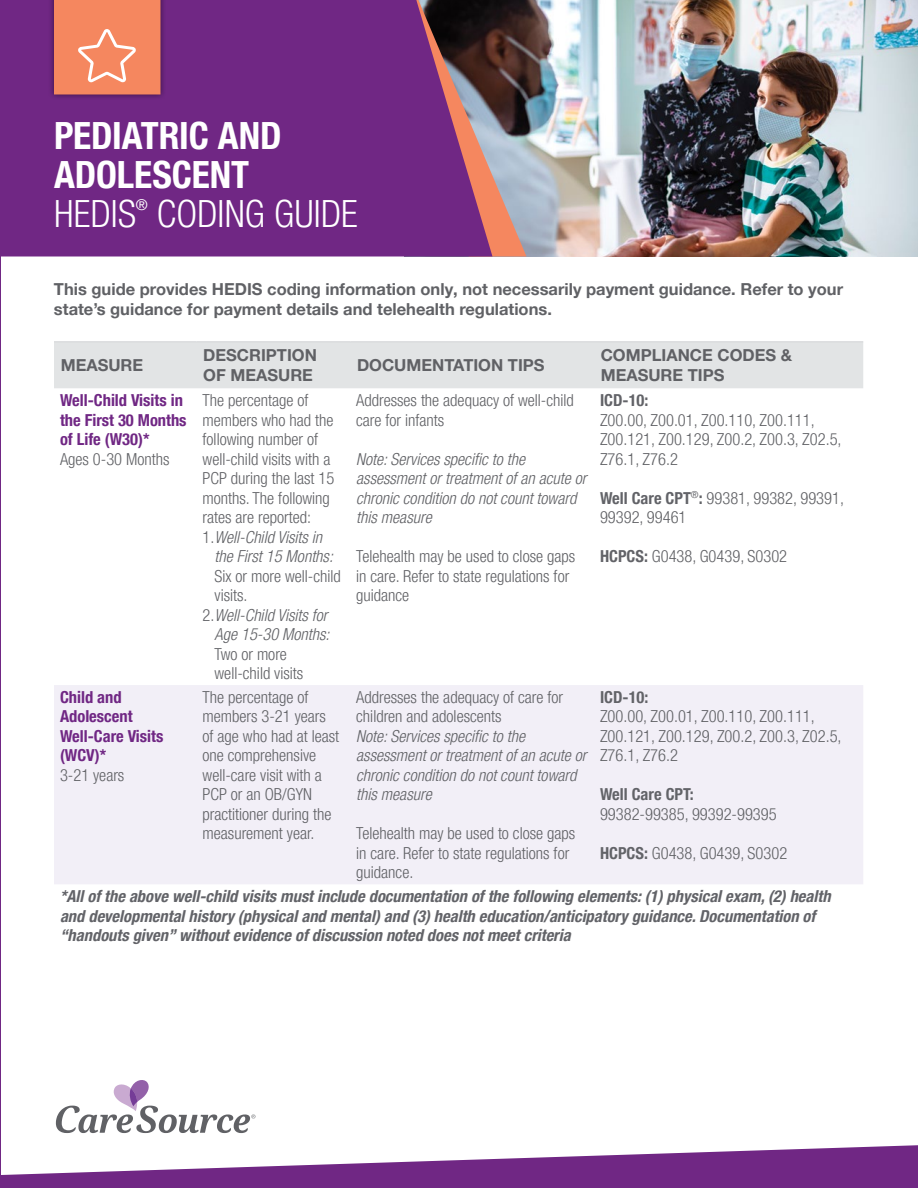
<style>
.page{position:relative;width:918px;height:1188px;background:#fff}
.page>*{position:absolute;margin:0;border:0;box-sizing:border-box;transform-origin:0 0}
.t1{font:700 condensed 37.5px/39px "Helvetica Neue LT Pro";letter-spacing:-.005em;color:#fff}
.t2{font:300 condensed 37.5px "Helvetica Neue LT Pro";letter-spacing:.005em;color:#fff}
.t3{font:300 condensed 16.5px/19.5px "Helvetica Neue LT Pro";color:#606165}
.t4{font:italic 300 condensed 16.5px/19.5px "Helvetica Neue LT Pro";color:#606165}
.t5{font:italic 700 condensed 16.5px/19.5px "Helvetica Neue LT Pro";color:#626368}
.t6{font:700 16.5px/19.5px "Helvetica Neue LT Pro";color:#606165}
.t7{font:700 condensed 16.5px/19.5px "Helvetica Neue LT Pro";color:#702784}
.t8{font:700 condensed 16.5px "Helvetica Neue LT Pro";color:#626368}
.t9{font:14.85px "Helvetica Neue LT Pro";color:#fff}
.s1{font-weight:700;color:#626368}
.s2{font-style:normal}
</style>
<div class="page">
<img style="left:527px;top:0;width:391px;height:256px">
<svg style="left:1px;top:1145px;width:917px;height:43px"></svg>
<svg style="left:492px;top:0;width:35px;height:256px;background:#7d6765"></svg>
<svg style="left:1px;top:0;width:491px;height:256px;background:#712b7f"></svg>
<svg style="left:56px;top:1080px;width:199px;height:53px"></svg>
<div style="left:54px;top:343px;width:809px;height:45px;background:#e2e4e5"></div>
<div style="left:54px;top:685px;width:809px;height:199px;background:#f2eff7"></div>
<hr style="left:54px;top:342px;width:143px;height:1px;background:#d2d4d6">
<hr style="left:197px;top:342px;width:153px;height:1px;background:#d2d4d6">
<hr style="left:350px;top:342px;width:244px;height:1px;background:#d2d4d6">
<hr style="left:594px;top:342px;width:269px;height:1px;background:#d2d4d6">
<div style="left:48px;top:0;width:118px;height:100px;background:#000;opacity:.5"></div>
<svg style="left:54px;top:0;width:106px;height:94px;background:#f58d67"></svg>
<hr style="left:0;top:0;width:1px;height:1188px;background:#702784">
<h1 class="t1" style="left:54px;top:116px;width:229px">PEDIATRIC AND<br>ADOLESCENT</h1>
<h1 class="t2" style="left:54px;top:192px;width:84px">HEDIS</h1>
<p class="t9" style="left:136px;top:195px;width:13px">®</p>
<h1 class="t2" style="left:157px;top:192px;width:203px">CODING GUIDE</h1>
<p class="t6" style="left:54px;top:279px;width:791px">This guide provides HEDIS coding information only, not necessarily payment guidance. Refer to your state’s guidance for payment details and telehealth regulations.</p>
<p class="t6" style="left:61px;top:355px;width:84px">MEASURE</p>
<p class="t6" style="left:203px;top:345px;width:115px">DESCRIPTION<br>OF MEASURE</p>
<p class="t6" style="left:357px;top:355px;width:189px">DOCUMENTATION TIPS</p>
<p class="t6" style="left:601px;top:345px;width:193px">COMPLIANCE CODES &amp;<br>MEASURE TIPS</p>
<p class="t7" style="left:60px;top:391px;width:128px">Well-Child Visits in the First 30 Months of Life (W30)*</p>
<p class="t3" style="left:60px;top:449px;width:111px">Ages 0-30 Months</p>
<p class="t8" style="left:600px;top:390px;width:50px">ICD-10:</p>
<p class="t3" style="left:600px;top:410px;width:243px">Z00.00, Z00.01, Z00.110, Z00.111,<br>Z00.121, Z00.129, Z00.2, Z00.3, Z02.5,<br>Z76.1, Z76.2</p>
<p class="t3" style="left:600px;top:488px;width:245px"><span class="s1">Well Care CPT</span><sup>®</sup><span class="s1">:</span> 99381, 99382, 99391,<br>99392, 99461</p>
<p class="t3" style="left:600px;top:546px;width:189px"><span class="s1">HCPCS:</span> G0438, G0439, S0302</p>
<p class="t3" style="left:203px;top:390px;width:108px">The percentage of</p>
<p class="t3" style="left:203px;top:410px;width:133px">members who had the</p>
<p class="t3" style="left:203px;top:429px;width:117px">following number of</p>
<p class="t3" style="left:203px;top:449px;width:129px">well-child visits with a</p>
<p class="t3" style="left:203px;top:468px;width:133px">PCP during the last 15</p>
<p class="t3" style="left:203px;top:488px;width:129px">months. The following</p>
<p class="t3" style="left:203px;top:507px;width:110px">rates are reported:</p>
<p class="t4" style="left:203px;top:527px;width:121px"><span class="s2">1.</span>Well-Child Visits in</p>
<p class="t4" style="left:215px;top:546px;width:120px">the First 15 Months:</p>
<p class="t3" style="left:215px;top:566px;width:128px">Six or more well-child</p>
<p class="t3" style="left:215px;top:585px;width:34px">visits.</p>
<p class="t4" style="left:203px;top:605px;width:126px"><span class="s2">2.</span>Well-Child Visits for</p>
<p class="t4" style="left:215px;top:624px;width:117px">Age 15-30 Months:</p>
<p class="t3" style="left:215px;top:644px;width:90px">Two or more well-child visits</p>
<p class="t3" style="left:356px;top:390px;width:219px">Addresses the adequacy of well-child care for infants</p>
<p class="t4" style="left:356px;top:449px;width:232px">Note: Services specific to the assessment or treatment of an acute or chronic condition do not count toward this measure</p>
<p class="t3" style="left:356px;top:546px;width:221px">Telehealth may be used to close gaps in care. Refer to state regulations for guidance</p>
<p class="t7" style="left:60px;top:687px;width:105px">Child and<br>Adolescent<br>Well-Care Visits (WCV)*</p>
<p class="t3" style="left:60px;top:765px;width:66px">3-21 years</p>
<p class="t8" style="left:600px;top:687px;width:50px">ICD-10:</p>
<p class="t3" style="left:600px;top:707px;width:243px">Z00.00, Z00.01, Z00.110, Z00.111,<br>Z00.121, Z00.129, Z00.2, Z00.3, Z02.5,<br>Z76.1, Z76.2</p>
<p class="t8" style="left:600px;top:785px;width:95px">Well Care CPT:</p>
<p class="t3" style="left:600px;top:804px;width:178px">99382-99385, 99392-99395</p>
<p class="t3" style="left:600px;top:843px;width:189px"><span class="s1">HCPCS:</span> G0438, G0439, S0302</p>
<p class="t5" style="left:60px;top:887px;width:772px">*All of the above well-child visits must include documentation of the following elements: (1) physical exam, (2) health and developmental history (physical and mental) and (3) health education/anticipatory guidance. Documentation of “handouts given” without evidence of discussion noted does not meet criteria</p>
<p class="t3" style="left:203px;top:687px;width:138px">The percentage of members 3-21 years of age who had at least one comprehensive well-care visit with a<br>PCP or an OB/GYN practitioner during the measurement year.</p>
<p class="t3" style="left:356px;top:687px;width:208px">Addresses the adequacy of care for children and adolescents</p>
<p class="t4" style="left:356px;top:726px;width:232px">Note: Services specific to the assessment or treatment of an acute or chronic condition do not count toward this measure</p>
<p class="t3" style="left:356px;top:824px;width:221px">Telehealth may be used to close gaps in care. Refer to state regulations for guidance.</p>
</div>
